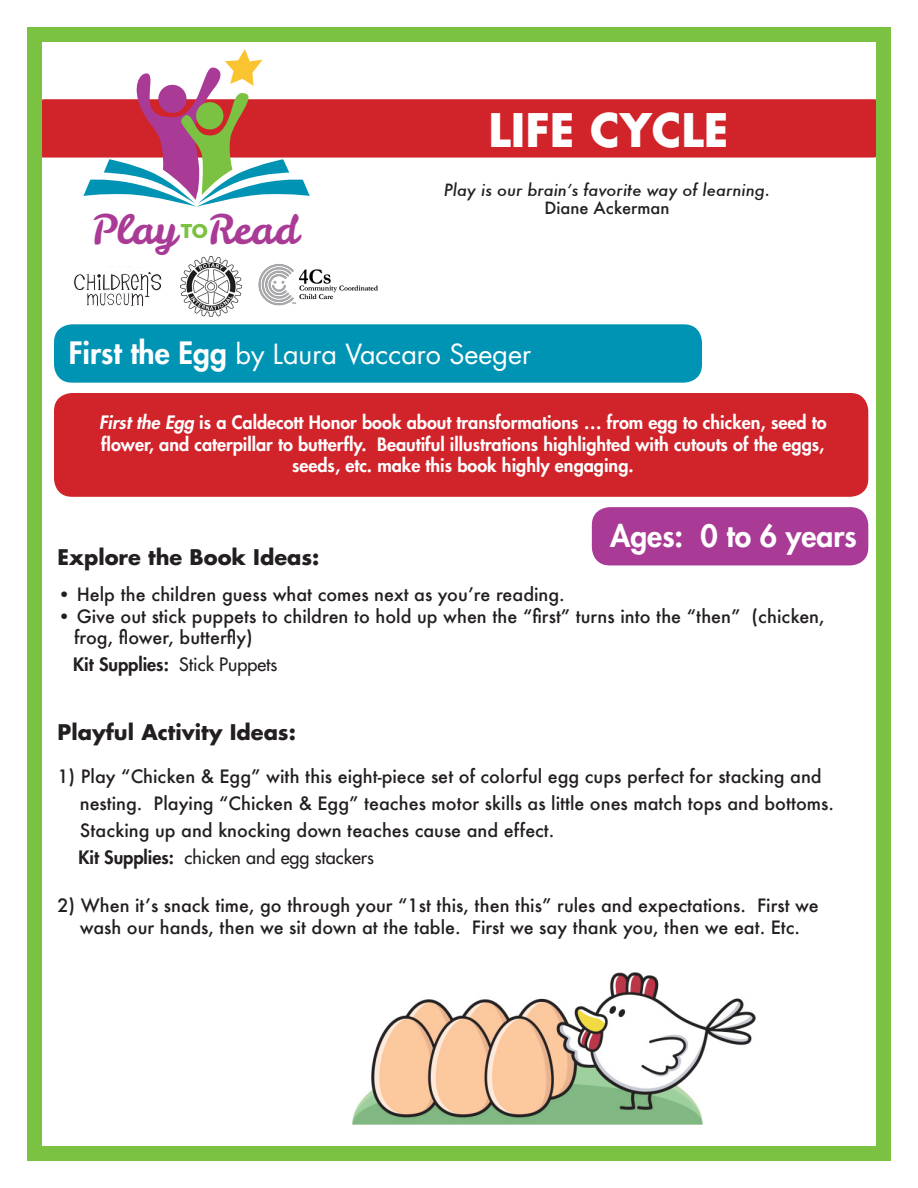
<style>
.page{position:relative;width:918px;height:1188px;background:#fff}
.page>*{position:absolute;margin:0;border:0;box-sizing:border-box;transform-origin:0 0}
.t1{font:700 45px "Futura Std";color:#fff}
.t2{font:40.5px "Leckerli One";color:#a93b96}
.t3{font:800 30px "Futura Std";color:#fff}
.t4{font:27px "Futura Std";color:#fff}
.t5{font:700 21px "Futura Std";color:#231f20}
.t6{font:500 18px/21.6px "Futura";color:#231f20}
.t7{font:800 18px "Futura Std";color:#fff}
.t8{font:500 18px "Futura Std";color:#231f20}
.t9{font:800 18px "Futura Std";color:#231f20}
.t10{font:italic 500 16.5px "Futura";color:#231f20}
.t11{font:500 16.5px "Futura";color:#231f20}
.s1{font-family:"Neutraface Display Titling";font-size:20.55px;color:#7bc142}
.s2{font-weight:800;font-size:30px}
.s3{font-style:italic}
.s4{font-weight:500}
.s5{font-weight:800}
</style>
<div class="page">
<div style="left:27px;top:99px;width:864px;height:59px;background:#d1232a;border-radius:18px"></div>
<div style="left:54px;top:393px;width:814px;height:104px;background:#d1232a;border-radius:18px"></div>
<div style="left:54px;top:324px;width:648px;height:59px;background:#0094b4;border-radius:18px"></div>
<div style="left:592px;top:507px;width:276px;height:58px;background:#a93b96;border-radius:18px"></div>
<div style="left:27px;top:27px;width:864px;height:1134px;border:15px solid #7cc242"></div>
<img style="left:352px;top:972px;width:403px;height:153px">
<svg style="left:73px;top:49px;width:237px;height:276px"></svg>
<img style="left:259px;top:262px;width:119px;height:45px">
<img style="left:181px;top:256px;width:60px;height:61px">
<h2 class="t2" style="left:92px;top:202px;width:212px">Play<span class="s1">TO</span>Read</h2>
<p class="t1" style="left:489px;top:100px;width:241px">LIFE CYCLE</p>
<p class="t10" style="left:444px;top:179px;width:328px">Play is our brain’s favorite way of learning.</p>
<p class="t11" style="left:544px;top:197px;width:127px">Diane Ackerman</p>
<p class="t4" style="left:69px;top:337px;width:464px"><span class="s2">First the Egg</span> by Laura Vaccaro Seeger</p>
<p class="t7" style="left:99px;top:411px;width:729px"><span class="s3">First the Egg</span> is a Caldecott Honor book about transformations … from egg to chicken, seed to</p>
<p class="t7" style="left:101px;top:433px;width:725px">flower, and caterpillar to butterfly. Beautiful illustrations highlighted with cutouts of the eggs,</p>
<p class="t7" style="left:292px;top:454px;width:343px">seeds, etc. make this book highly engaging.</p>
<p class="t3" style="left:610px;top:517px;width:248px">Ages: 0 to 6 years</p>
<p class="t5" style="left:58px;top:543px;width:263px">Explore the Book Ideas:</p>
<p class="t6" style="left:58px;top:583px;width:509px">• Help the children guess what comes next as you’re reading.</p>
<p class="t6" style="left:74px;top:605px;width:752px;text-indent:-17px">• Give out stick puppets to children to hold up when the “first” turns into the “then” (chicken, frog, flower, butterfly)</p>
<p class="t9" style="left:73px;top:653px;width:206px">Kit Supplies: <span class="s4">Stick Puppets</span></p>
<p class="t5" style="left:58px;top:718px;width:240px">Playful Activity Ideas:</p>
<p class="t6" style="left:80px;top:762px;width:756px;line-height:27px;text-indent:-22px">1) Play “Chicken &amp; Egg” with this eight-piece set of colorful egg cups perfect for stacking and nesting. Playing “Chicken &amp; Egg” teaches motor skills as little ones match tops and bottoms.<br>Stacking up and knocking down teaches cause and effect.</p>
<p class="t8" style="left:78px;top:846px;width:297px"><span class="s5">Kit Supplies:</span> chicken and egg stackers</p>
<p class="t6" style="left:58px;top:895px;width:763px;text-align:center">2) When it’s snack time, go through your “1st this, then this” rules and expectations. First we wash our hands, then we sit down at the table. First we say thank you, then we eat. Etc.</p>
</div>
